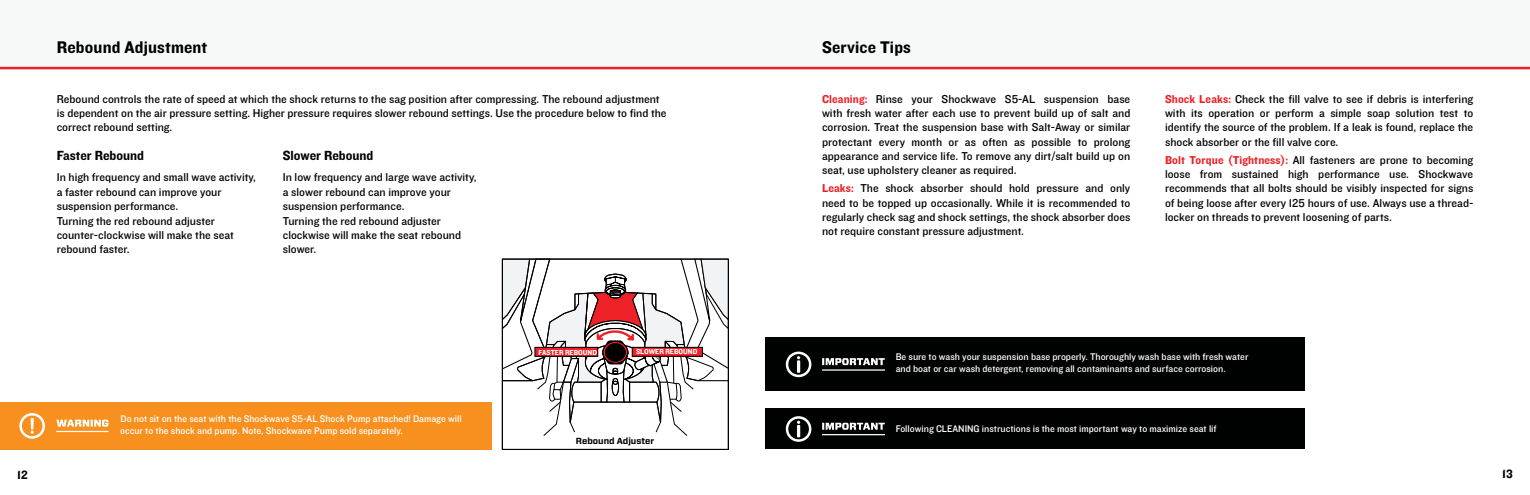
<style>
.page{position:relative;width:1530px;height:495px;background:#fff}
.page>*{position:absolute;margin:0;border:0;box-sizing:border-box;transform-origin:0 0}
.t1{font:17.5px "Knockout HTF51 Middleweight";letter-spacing:.01em;color:#000}
.t2{font:13.75px "Knockout HTF51 Middleweight";color:#000}
.t3{font:12.5px "Knockout HTF51 Middleweight";color:#000}
.t4{font:11.88px/14.4px "Knockout HTF31 Junior Middlewt";color:#000;text-align:justify}
.t5{font:10px/12px "Knockout HTF31 Junior Middlewt";color:#fff}
.t6{font:700 8.75px "Forza";color:#000}
.t7{font:7.5px "Knockout HTF51 Middleweight";color:#fff}
.s1{font-family:"Knockout HTF51 Middleweight";color:#ed2127}
.s2{color:#000}
</style>
<div class="page">
<div style="left:0;top:0;width:765px;height:68px;background:#f1f3f4"></div>
<div style="left:765px;top:0;width:765px;height:68px;background:#f1f3f4"></div>
<hr style="left:0;top:67px;width:765px;height:2px;background:#ed2127">
<hr style="left:765px;top:67px;width:765px;height:2px;background:#ed2127">
<svg style="left:501px;top:258px;width:228px;height:192px"></svg>
<div style="left:535px;top:347px;width:63px;height:9px;background:#ed2127"></div>
<div style="left:535px;top:347px;width:63px;height:10px;border:1px solid #000"></div>
<div style="left:632px;top:347px;width:70px;height:9px;background:#ed2127"></div>
<div style="left:632px;top:347px;width:71px;height:10px;border:1px solid #000"></div>
<div style="left:0;top:402px;width:491px;height:47px;background:#f7901e"></div>
<svg style="left:56px;top:420px;width:52px;height:7px"></svg>
<hr style="left:56px;top:431px;width:52px;height:1px;background:#fff">
<svg style="left:19px;top:413px;width:26px;height:26px"></svg>
<div style="left:765px;top:338px;width:539px;height:53px;background:#000101"></div>
<svg style="left:822px;top:358px;width:63px;height:7px"></svg>
<hr style="left:822px;top:369px;width:63px;height:2px;background:#fff">
<svg style="left:786px;top:352px;width:25px;height:25px"></svg>
<div style="left:765px;top:409px;width:539px;height:40px;background:#000101"></div>
<svg style="left:822px;top:423px;width:63px;height:7px"></svg>
<hr style="left:822px;top:434px;width:63px;height:1px;background:#fff">
<svg style="left:786px;top:416px;width:25px;height:26px"></svg>
<h1 class="t1" style="left:57px;top:37px;width:152px">Rebound Adjustment</h1>
<p class="t4" style="left:57px;top:92px;width:611px;text-align:left">Rebound controls the rate of speed at which the shock returns to the sag position after compressing. The rebound adjustment is dependent on the air pressure setting. Higher pressure requires slower rebound settings. Use the procedure below to find the correct rebound setting.</p>
<p class="t2" style="left:57px;top:148px;width:89px">Faster Rebound</p>
<p class="t4" style="left:57px;top:171px;width:201px;text-align:left">In high frequency and small wave activity, a faster rebound can improve your suspension performance.<br>Turning the red rebound adjuster counter-clockwise will make the seat rebound faster.</p>
<p class="t2" style="left:283px;top:148px;width:92px">Slower Rebound</p>
<p class="t4" style="left:283px;top:171px;width:195px;text-align:left">In low frequency and large wave activity, a slower rebound can improve your suspension performance.<br>Turning the red rebound adjuster clockwise will make the seat rebound slower.</p>
<p class="t5" style="left:120px;top:413px;width:343px">Do not sit on the seat with the Shockwave S5-AL Shock Pump attached! Damage will occur to the shock and pump. Note, Shockwave Pump sold separately.</p>
<p class="t7" style="left:539px;top:348px;width:60px">FASTER REBOUND</p>
<p class="t7" style="left:636px;top:348px;width:63px">SLOWER REBOUND</p>
<p class="t6" style="left:576px;top:435px;width:80px">Rebound Adjuster</p>
<h1 class="t1" style="left:822px;top:37px;width:90px">Service Tips</h1>
<p class="t4" style="left:822px;top:92px;width:310px"><span class="s1">Cleaning:</span> Rinse your Shockwave S5-AL suspension base with fresh water after each use to prevent build up of salt and corrosion. Treat the suspension base with Salt-Away or similar protectant every month or as often as possible to prolong appearance and service life. To remove any dirt/salt build up on seat, use upholstery cleaner as required.</p>
<p class="t4" style="left:822px;top:182px;width:310px"><span class="s1">Leaks:</span> The shock absorber should hold pressure and only need to be topped up occasionally. While it is recommended to regularly check sag and shock settings, the shock absorber does not require constant pressure adjustment.</p>
<p class="t4" style="left:1165px;top:92px;width:310px"><span class="s1">Shock Leaks:</span> Check the fill valve to see if debris is interfering with its operation or perform a simple soap solution test to identify the source of the problem. If a leak is found, replace the shock absorber or the fill valve core.</p>
<p class="t4" style="left:1165px;top:153px;width:310px"><span class="s1">Bolt Torque (Tightness):</span> All fasteners are prone to becoming loose from sustained high performance use. Shockwave recommends that all bolts should be visibly inspected for signs of being loose after every 125 hours of use. Always use a thread&shy;locker on threads to prevent loosening of parts.</p>
<p class="t5" style="left:896px;top:351px;width:354px">Be sure to wash your suspension base properly. Thoroughly wash base with fresh water and boat or car wash detergent, removing all contaminants and surface corrosion.</p>
<p class="t5" style="left:896px;top:423px;width:330px">Following CLEANING instructions is the most important way to maximize seat lif<span class="s2">e.</span></p>
<p class="t3" style="left:17px;top:469px;width:12px">12</p>
<p class="t3" style="left:1502px;top:468px;width:12px">13</p>
</div>
